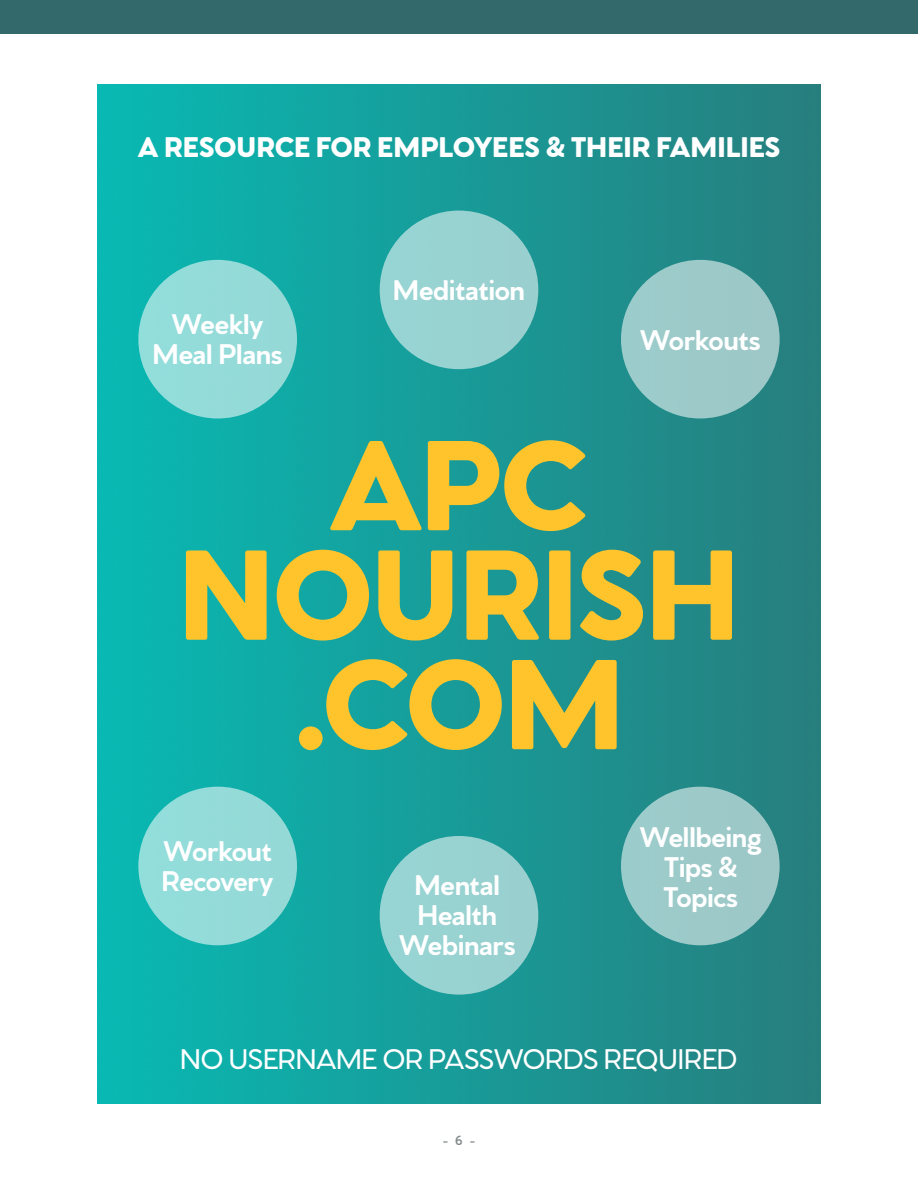
<style>
.page{position:relative;width:918px;height:1188px;background:#fff}
.page>*{position:absolute;margin:0;border:0;box-sizing:border-box;transform-origin:0 0}
.t1{font:900 135px/109.5px "Venti CF";letter-spacing:-.02em;color:#ffc42b;text-align:center}
.t2{font:700 30px/30px "Venti CF";letter-spacing:-.015em;color:#fff;text-align:center}
.t3{font:900 30px "Venti CF";letter-spacing:-.005em;color:#fff}
.t4{font:500 30px "Venti CF";letter-spacing:-.01em;color:#fff}
.t5{font:600 14.25px "Venti CF";color:#1c2929}
</style>
<div class="page">
<img style="left:98px;top:84px;width:722px;height:1020px">
<div style="left:0;top:0;width:918px;height:34px;background:#33696b"></div>
<div style="left:138px;top:260px;width:159px;height:158px;background:#94dbd9;border-radius:50%"></div>
<div style="left:380px;top:211px;width:158px;height:158px;background:#98d2d1;border-radius:50%"></div>
<div style="left:621px;top:260px;width:159px;height:158px;background:#9dcac9;border-radius:50%"></div>
<div style="left:138px;top:787px;width:159px;height:158px;background:#94dbd9;border-radius:50%"></div>
<div style="left:380px;top:836px;width:158px;height:159px;background:#98d2d1;border-radius:50%"></div>
<div style="left:621px;top:787px;width:159px;height:158px;background:#9dcac9;border-radius:50%"></div>
<p class="t3" style="left:137px;top:128px;width:645px">A RESOURCE FOR EMPLOYEES &amp; THEIR FAMILIES</p>
<p class="t2" style="left:153px;top:310px;width:132px">Weekly<br>Meal Plans</p>
<p class="t2" style="left:393px;top:276px;width:134px">Meditation</p>
<p class="t2" style="left:640px;top:326px;width:122px">Workouts</p>
<h1 class="t1" style="left:178px;top:437px;width:564px">APC<br>NOURISH .COM</h1>
<p class="t2" style="left:161px;top:837px;width:114px;text-align:left">Workout<br>Recovery</p>
<p class="t2" style="left:399px;top:871px;width:118px">Mental<br>Health<br>Webinars</p>
<p class="t2" style="left:640px;top:822px;width:124px">Wellbeing<br>Tips &amp;<br>Topics</p>
<p class="t4" style="left:180px;top:1041px;width:559px">NO USERNAME OR PASSWORDS REQUIRED</p>
<p class="t5" style="left:443px;top:1131px;width:34px">- 6 -</p>
</div>
